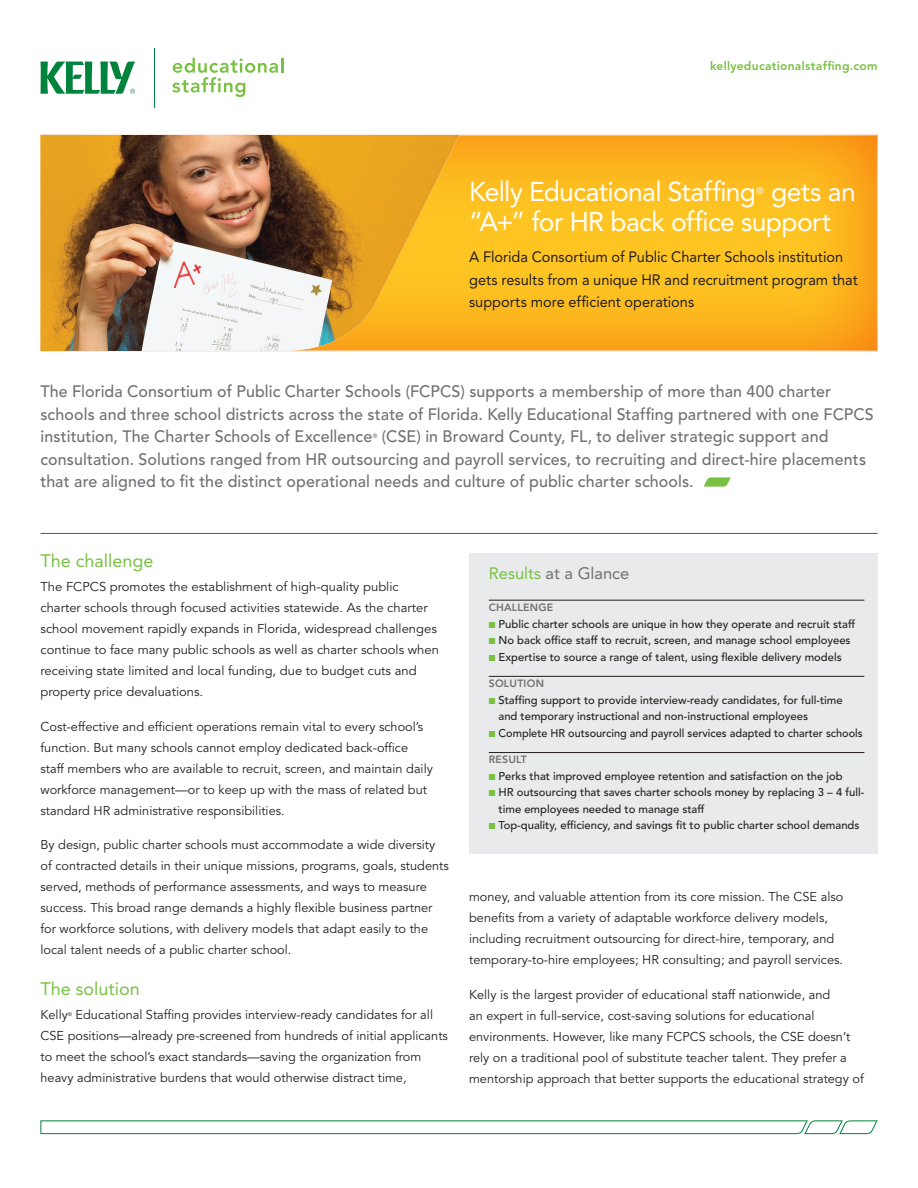
<style>
.page{position:relative;width:918px;height:1188px;background:#fff}
.page>*{position:absolute;margin:0;border:0;box-sizing:border-box;transform-origin:0 0}
.t1{font:27px/30px "Avenir LT Std";letter-spacing:-.025em;color:#fff}
.t2{font:18px "Avenir LT Std";color:#79c142}
.t3{font:500 16.5px/22.5px "Avenir LT Std";letter-spacing:.005em;color:#717074}
.t4{font:16.5px "Avenir LT Std";color:#717074}
.t5{font:15px/22.5px "Avenir LT Std";letter-spacing:-.005em;color:#231f20}
.t6{font:12.75px/21px "Avenir LT Std";color:#231f20}
.t7{font:800 12px "Avenir LT Std";letter-spacing:.025em;color:#79c142}
.t8{font:500 11.25px/16.5px "Avenir LT Std";color:#231f20}
.t9{font:800 10.5px "Avenir LT Std";letter-spacing:.02em;color:#717074}
.t10{font:9.6px "Avenir LT Std";color:#fff}
.t11{font:500 6.15px "Avenir LT Std";color:#717074}
.t12{font:5.25px "Avenir LT Std";color:#231f20}
.s1{color:#79c142}
</style>
<div class="page">
<div style="left:39px;top:134px;width:839px;height:219px;background:#f47321;opacity:.75"></div>
<svg style="left:704px;top:477px;width:27px;height:10px"></svg>
<hr style="left:281px;top:58px;width:3px;height:15px;background:#79c142">
<svg style="left:172px;top:58px;width:106px;height:39px"></svg>
<svg style="left:40px;top:62px;width:95px;height:32px"></svg>
<hr style="left:154px;top:48px;width:1px;height:59px;background:#00843d">
<svg style="left:40px;top:1120px;width:838px;height:15px"></svg>
<hr style="left:40px;top:533px;width:838px;height:1px;background:#00843d">
<img style="left:40px;top:135px;width:419px;height:216px">
<div style="left:469px;top:554px;width:409px;height:300px;background:#e9eaeb"></div>
<hr style="left:489px;top:600px;width:375px;height:1px;background:#231f20">
<hr style="left:489px;top:676px;width:375px;height:1px;background:#231f20">
<hr style="left:489px;top:752px;width:375px;height:1px;background:#231f20">
<p class="t7" style="left:710px;top:58px;width:169px">kellyeducationalstaffing.com</p>
<h1 class="t1" style="left:469px;top:177px;width:288px">Kelly Educational Staffing</h1>
<p class="t10" style="left:756px;top:185px;width:9px">®</p>
<h1 class="t1" style="left:469px;top:177px;width:388px;text-indent:302px">gets an “A+” for HR back office support</h1>
<p class="t5" style="left:469px;top:246px;width:390px">A Florida Consortium of Public Charter Schools institution gets results from a unique HR and recruitment program that supports more efficient operations</p>
<p class="t3" style="left:40px;top:381px;width:835px">The Florida Consortium of Public Charter Schools (FCPCS) supports a membership of more than 400 charter schools and three school districts across the state of Florida. Kelly Educational Staffing partnered with one FCPCS institution, The Charter Schools of Excellence</p>
<p class="t3" style="left:40px;top:426px;width:827px;text-indent:341px">(CSE) in Broward County, FL, to deliver strategic support and consultation. Solutions ranged from HR outsourcing and payroll services, to recruiting and direct-hire placements that are aligned to fit the distinct operational needs and culture of public charter schools.</p>
<p class="t11" style="left:373px;top:432px;width:6px">®</p>
<h2 class="t2" style="left:40px;top:550px;width:115px">The challenge</h2>
<p class="t6" style="left:40px;top:577px;width:400px">The FCPCS promotes the establishment of high-quality public charter schools through focused activities statewide. As the charter school movement rapidly expands in Florida, widespread challenges continue to face many public schools as well as charter schools when receiving state limited and local funding, due to budget cuts and property price devaluations.</p>
<p class="t6" style="left:40px;top:716px;width:394px">Cost-effective and efficient operations remain vital to every school’s function. But many schools cannot employ dedicated back-office staff members who are available to recruit, screen, and maintain daily workforce management—or to keep up with the mass of related but standard HR administrative responsibilities.</p>
<p class="t6" style="left:40px;top:835px;width:410px">By design, public charter schools must accommodate a wide diversity of contracted details in their unique missions, programs, goals, students served, methods of performance assessments, and ways to measure success. This broad range demands a highly flexible business partner for workforce solutions, with delivery models that adapt easily to the local talent needs of a public charter school.</p>
<h2 class="t2" style="left:40px;top:979px;width:101px">The solution</h2>
<p class="t6" style="left:40px;top:1005px;width:29px">Kelly</p>
<p class="t12" style="left:68px;top:1012px;width:6px">®</p>
<p class="t6" style="left:41px;top:1005px;width:409px;text-indent:35px">Educational Staffing provides interview-ready candidates for all CSE positions—already pre-screened from hundreds of initial applicants to meet the school’s exact standards—saving the organization from heavy administrative burdens that would otherwise distract time,</p>
<p class="t4" style="left:489px;top:564px;width:142px"><span class="s1">Results</span> at a Glance</p>
<p class="t9" style="left:489px;top:601px;width:66px">CHALLENGE</p>
<p class="t8" style="left:489px;top:616px;width:368px"><span class="s1">■</span> Public charter schools are unique in how they operate and recruit staff</p>
<p class="t8" style="left:489px;top:632px;width:363px"><span class="s1">■</span> No back office staff to recruit, screen, and manage school employees</p>
<p class="t8" style="left:489px;top:649px;width:354px"><span class="s1">■</span> Expertise to source a range of talent, using flexible delivery models</p>
<p class="t9" style="left:489px;top:677px;width:57px">SOLUTION</p>
<p class="t8" style="left:499px;top:692px;width:346px;text-indent:-10px"><span class="s1">■</span> Staffing support to provide interview-ready candidates, for full-time and temporary instructional and non-instructional employees</p>
<p class="t8" style="left:489px;top:725px;width:375px"><span class="s1">■</span> Complete HR outsourcing and payroll services adapted to charter schools</p>
<p class="t9" style="left:489px;top:754px;width:40px">RESULT</p>
<p class="t8" style="left:489px;top:768px;width:356px"><span class="s1">■</span> Perks that improved employee retention and satisfaction on the job</p>
<p class="t8" style="left:499px;top:785px;width:367px;text-indent:-10px"><span class="s1">■</span> HR outsourcing that saves charter schools money by replacing 3 – 4 full&shy;time employees needed to manage staff</p>
<p class="t8" style="left:489px;top:818px;width:372px"><span class="s1">■</span> Top-quality, efficiency, and savings fit to public charter school demands</p>
<p class="t6" style="left:469px;top:886px;width:376px">money, and valuable attention from its core mission. The CSE also benefits from a variety of adaptable workforce delivery models, including recruitment outsourcing for direct-hire, temporary, and temporary-to-hire employees; HR consulting; and payroll services.</p>
<p class="t6" style="left:469px;top:984px;width:396px">Kelly is the largest provider of educational staff nationwide, and<br>an expert in full-service, cost-saving solutions for educational environments. However, like many FCPCS schools, the CSE doesn’t rely on a traditional pool of substitute teacher talent. They prefer a mentorship approach that better supports the educational strategy of</p>
</div>
